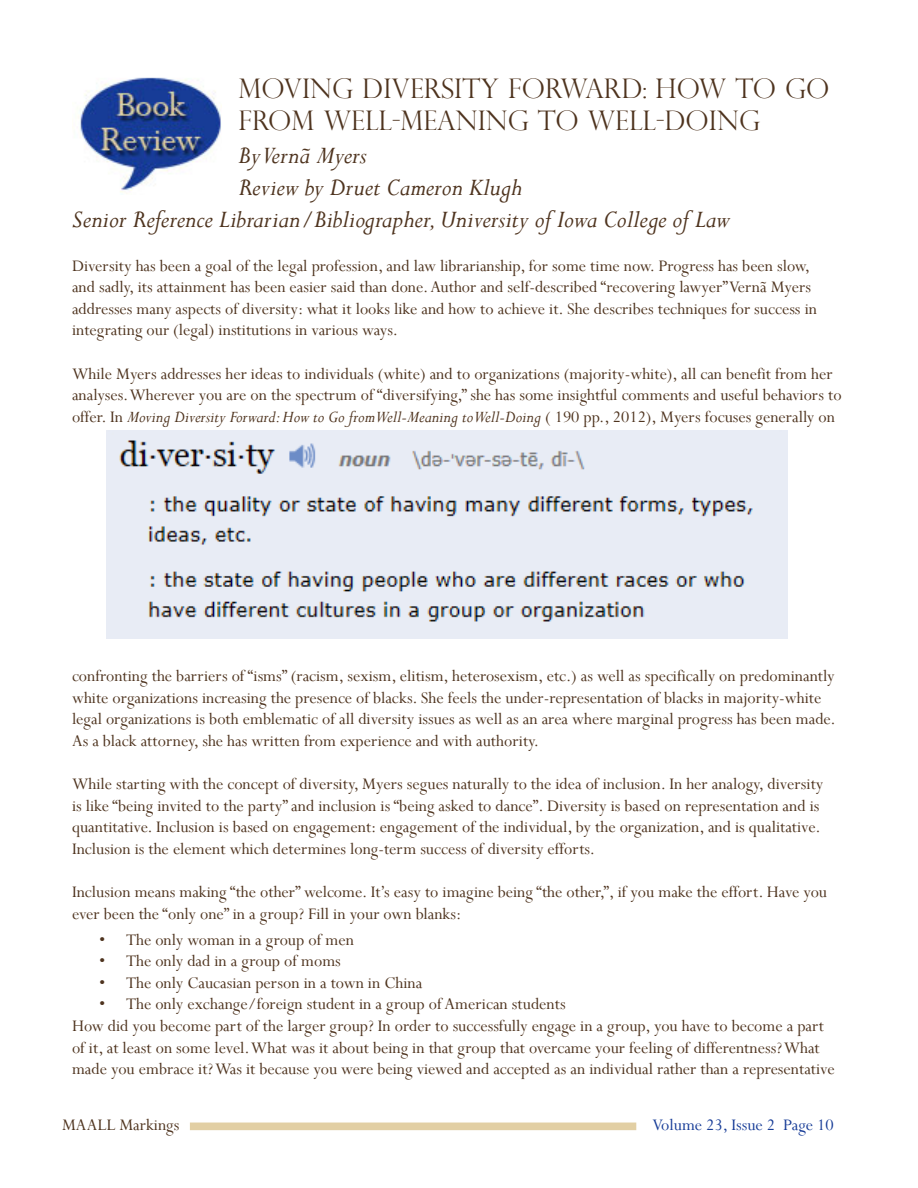
<style>
.page{position:relative;width:918px;height:1188px;background:#fff}
.page>*{position:absolute;margin:0;border:0;box-sizing:border-box;transform-origin:0 0}
.t1{font:italic 27px "Perpetua";color:#4e331e}
.t2{font:300 27px/32.4px "Perpetua Titling";color:#4e331e}
.t3{font:18px/21.6px "Perpetua";color:#4e331e}
.t4{font:18px "Perpetua";color:#173c97}
.s1{font-style:italic}
</style>
<div class="page">
<div style="left:190px;top:1123px;width:446px;height:7px;background:#e2cfa4"></div>
<img style="left:107px;top:431px;width:681px;height:207px">
<img style="left:78px;top:77px;width:144px;height:115px">
<h1 class="t2" style="left:238px;top:72px;width:593px">MOVING DIVERSITY FORWARD: HOW TO GO<br>FROM WELL-MEANING TO WELL-DOING</h1>
<h1 class="t1" style="left:238px;top:138px;width:130px">By Vernã Myers</h1>
<h1 class="t1" style="left:238px;top:170px;width:286px">Review by Druet Cameron Klugh</h1>
<h1 class="t1" style="left:72px;top:203px;width:659px">Senior Reference Librarian/Bibliographer, University of Iowa College of Law</h1>
<p class="t3" style="left:72px;top:254px;width:747px">Diversity has been a goal of the legal profession, and law librarianship, for some time now. Progress has been slow, and sadly, its attainment has been easier said than done. Author and self-described “recovering lawyer” Vernã Myers addresses many aspects of diversity: what it looks like and how to achieve it. She describes techniques for success in integrating our (legal) institutions in various ways.</p>
<p class="t3" style="left:72px;top:362px;width:771px">While Myers addresses her ideas to individuals (white) and to organizations (majority-white), all can benefit from her analyses. Wherever you are on the spectrum of “diversifying,” she has some insightful comments and useful behaviors to offer. In <span class="s1">Moving Diversity Forward: How to Go from Well-Meaning to Well-Doing</span> ( 190 pp., 2012), Myers focuses generally on</p>
<p class="t3" style="left:72px;top:665px;width:765px">confronting the barriers of “isms” (racism, sexism, elitism, heterosexism, etc.) as well as specifically on predominantly white organizations increasing the presence of blacks. She feels the under-representation of blacks in majority-white legal organizations is both emblematic of all diversity issues as well as an area where marginal progress has been made.<br>As a black attorney, she has written from experience and with authority.</p>
<p class="t3" style="left:72px;top:773px;width:753px">While starting with the concept of diversity, Myers segues naturally to the idea of inclusion. In her analogy, diversity is like “being invited to the party” and inclusion is “being asked to dance”. Diversity is based on representation and is quantitative. Inclusion is based on engagement: engagement of the individual, by the organization, and is qualitative.<br>Inclusion is the element which determines long-term success of diversity efforts.</p>
<p class="t3" style="left:72px;top:881px;width:757px">Inclusion means making “the other” welcome. It’s easy to imagine being “the other,”, if you make the effort. Have you ever been the “only one” in a group? Fill in your own blanks:</p>
<p class="t3" style="left:99px;top:928px;width:256px">• The only woman in a group of men</p>
<p class="t3" style="left:99px;top:950px;width:243px">• The only dad in a group of moms</p>
<p class="t3" style="left:99px;top:971px;width:325px">• The only Caucasian person in a town in China</p>
<p class="t3" style="left:72px;top:993px;width:764px;text-indent:27px">• The only exchange/foreign student in a group of American students<br>How did you become part of the larger group? In order to successfully engage in a group, you have to become a part of it, at least on some level. What was it about being in that group that overcame your feeling of differentness? What made you embrace it? Was it because you were being viewed and accepted as an individual rather than a representative</p>
<p class="t3" style="left:62px;top:1114px;width:119px">MAALL Markings</p>
<p class="t4" style="left:652px;top:1113px;width:183px">Volume 23, Issue 2 Page 10</p>
</div>
